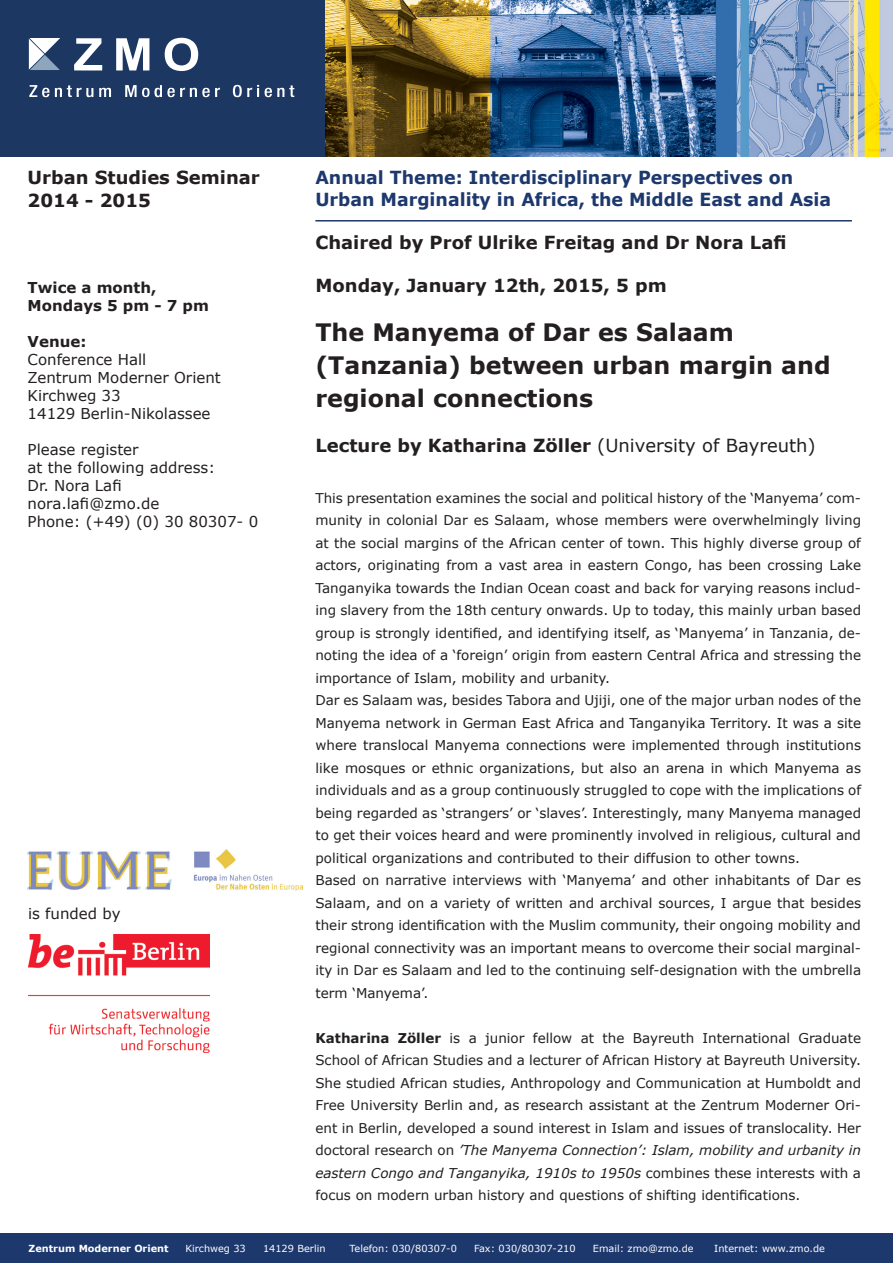
<style>
.page{position:relative;width:893px;height:1263px;background:#fff}
.page>*{position:absolute;margin:0;border:0;box-sizing:border-box;transform-origin:0 0}
.Überschrift1{font:700 24px/33px "Verdana";color:#231f20}
.Überschrift1-2{font:700 18px/21.6px "Verdana";color:#1d386d}
.Unterüber2{font:700 18px "Verdana";color:#231f20}
.Überschrift1-3{font:700 18px "Verdana";color:#231f20}
.t1{font:15px/18px "Verdana";color:#231f20}
.t2{font:700 15px "Verdana";color:#231f20}
.t3{font:13.5px/22.5px "Verdana";color:#231f20;text-align:justify}
.t4{font:9.75px "Verdana";color:#fff}
.t5{font:700 9.75px "Verdana";color:#fff}
.s1{font-weight:400}
.s2{font-weight:700}
.s3{font-style:italic}
</style>
<div class="page">
<div style="left:0;top:1233px;width:893px;height:30px;background:#1d386d"></div>
<img style="left:325px;top:0;width:568px;height:156px">
<div style="left:0;top:0;width:325px;height:156px;background:#1c3862"></div>
<svg style="left:74px;top:38px;width:28px;height:33px"></svg>
<svg style="left:116px;top:38px;width:33px;height:33px"></svg>
<svg style="left:164px;top:38px;width:34px;height:33px"></svg>
<svg style="left:99px;top:87px;width:12px;height:10px"></svg>
<svg style="left:29px;top:85px;width:64px;height:13px"></svg>
<svg style="left:232px;top:85px;width:62px;height:13px"></svg>
<svg style="left:29px;top:38px;width:31px;height:32px"></svg>
<svg style="left:125px;top:85px;width:95px;height:13px"></svg>
<img style="left:29px;top:935px;width:180px;height:117px">
<img style="left:28px;top:850px;width:274px;height:41px">
<hr style="left:315px;top:220px;width:537px;height:1px;background:#1d386d">
<p class="Überschrift1-3" style="left:28px;top:165px;width:234px">Urban Studies Seminar</p>
<p class="Überschrift1-3" style="left:28px;top:188px;width:125px">2014 - 2015</p>
<p class="t2" style="left:28px;top:276px;width:130px">Twice a month,</p>
<p class="t2" style="left:28px;top:294px;width:183px">Mondays 5 pm - 7 pm</p>
<p class="t2" style="left:28px;top:330px;width:60px">Venue:</p>
<p class="t1" style="left:28px;top:350px;width:120px">Conference Hall</p>
<p class="t1" style="left:28px;top:368px;width:195px">Zentrum Moderner Orient</p>
<p class="t1" style="left:28px;top:386px;width:95px">Kirchweg 33</p>
<p class="t1" style="left:28px;top:404px;width:184px">14129 Berlin-Nikolassee</p>
<p class="t1" style="left:28px;top:440px;width:189px">Please register<br>at the following address:</p>
<p class="t1" style="left:28px;top:476px;width:96px">Dr. Nora Lafi</p>
<p class="t1" style="left:28px;top:494px;width:133px">nora.lafi@zmo.de</p>
<p class="t1" style="left:28px;top:512px;width:232px">Phone: (+49) (0) 30 80307- 0</p>
<p class="t1" style="left:28px;top:905px;width:94px">is funded by</p>
<p class="Überschrift1-2" style="left:315px;top:166px;width:517px">Annual Theme: Interdisciplinary Perspectives on<br>Urban Marginality in Africa, the Middle East and Asia</p>
<p class="Überschrift1-3" style="left:315px;top:229px;width:473px">Chaired by Prof Ulrike Freitag and Dr Nora Lafi</p>
<p class="Unterüber2" style="left:315px;top:273px;width:353px">Monday, January 12th, 2015, 5 pm</p>
<p class="Überschrift1" style="left:315px;top:315px;width:517px">The Manyema of Dar es Salaam (Tanzania) between urban margin and regional connections</p>
<p class="Unterüber2" style="left:315px;top:433px;width:502px">Lecture by Katharina Zöller <span class="s1">(University of Bayreuth)</span></p>
<p class="t3" style="left:315px;top:486px;width:547px">This presentation examines the social and political history of the ‘Manyema’ com&shy;munity in colonial Dar es Salaam, whose members were overwhelmingly living at the social margins of the African center of town. This highly diverse group of actors, originating from a vast area in eastern Congo, has been crossing Lake Tanganyika towards the Indian Ocean coast and back for varying reasons includ&shy;ing slavery from the 18th century onwards. Up to today, this mainly urban based group is strongly identified, and identifying itself, as ‘Manyema’ in Tanzania, de&shy;noting the idea of a ‘foreign’ origin from eastern Central Africa and stressing the importance of Islam, mobility and urbanity.</p>
<p class="t3" style="left:315px;top:689px;width:547px">Dar es Salaam was, besides Tabora and Ujiji, one of the major urban nodes of the Manyema network in German East Africa and Tanganyika Territory. It was a site where translocal Manyema connections were implemented through institutions like mosques or ethnic organizations, but also an arena in which Manyema as individuals and as a group continuously struggled to cope with the implications of being regarded as ‘strangers’ or ‘slaves’. Interestingly, many Manyema managed to get their voices heard and were prominently involved in religious, cultural and political organizations and contributed to their diffusion to other towns.</p>
<p class="t3" style="left:315px;top:869px;width:547px">Based on narrative interviews with ‘Manyema’ and other inhabitants of Dar es Salaam, and on a variety of written and archival sources, I argue that besides their strong identification with the Muslim community, their ongoing mobility and regional connectivity was an important means to overcome their social marginal&shy;ity in Dar es Salaam and led to the continuing self-designation with the umbrella term ‘Manyema’.</p>
<p class="t3" style="left:315px;top:1026px;width:547px"><span class="s2">Katharina Zöller</span> is a junior fellow at the Bayreuth International Graduate School of African Studies and a lecturer of African History at Bayreuth University.<br>She studied African studies, Anthropology and Communication at Humboldt and Free University Berlin and, as research assistant at the Zentrum Moderner Ori&shy;ent in Berlin, developed a sound interest in Islam and issues of translocality. Her doctoral research on <span class="s3">’The Manyema Connection’: Islam, mobility and urbanity in eastern Congo and Tanganyika, 1910s to 1950s</span> combines these interests with a focus on modern urban history and questions of shifting identifications.</p>
<p class="t5" style="left:29px;top:1241px;width:142px">Zentrum Moderner Orient</p>
<p class="t4" style="left:185px;top:1241px;width:62px">Kirchweg 33</p>
<p class="t4" style="left:263px;top:1241px;width:64px">14129 Berlin</p>
<p class="t4" style="left:350px;top:1241px;width:109px">Telefon: 030/80307-0</p>
<p class="t4" style="left:474px;top:1241px;width:103px">Fax: 030/80307-210</p>
<p class="t4" style="left:593px;top:1241px;width:102px">Email: zmo@zmo.de</p>
<p class="t4" style="left:714px;top:1241px;width:112px">Internet: www.zmo.de</p>
</div>
